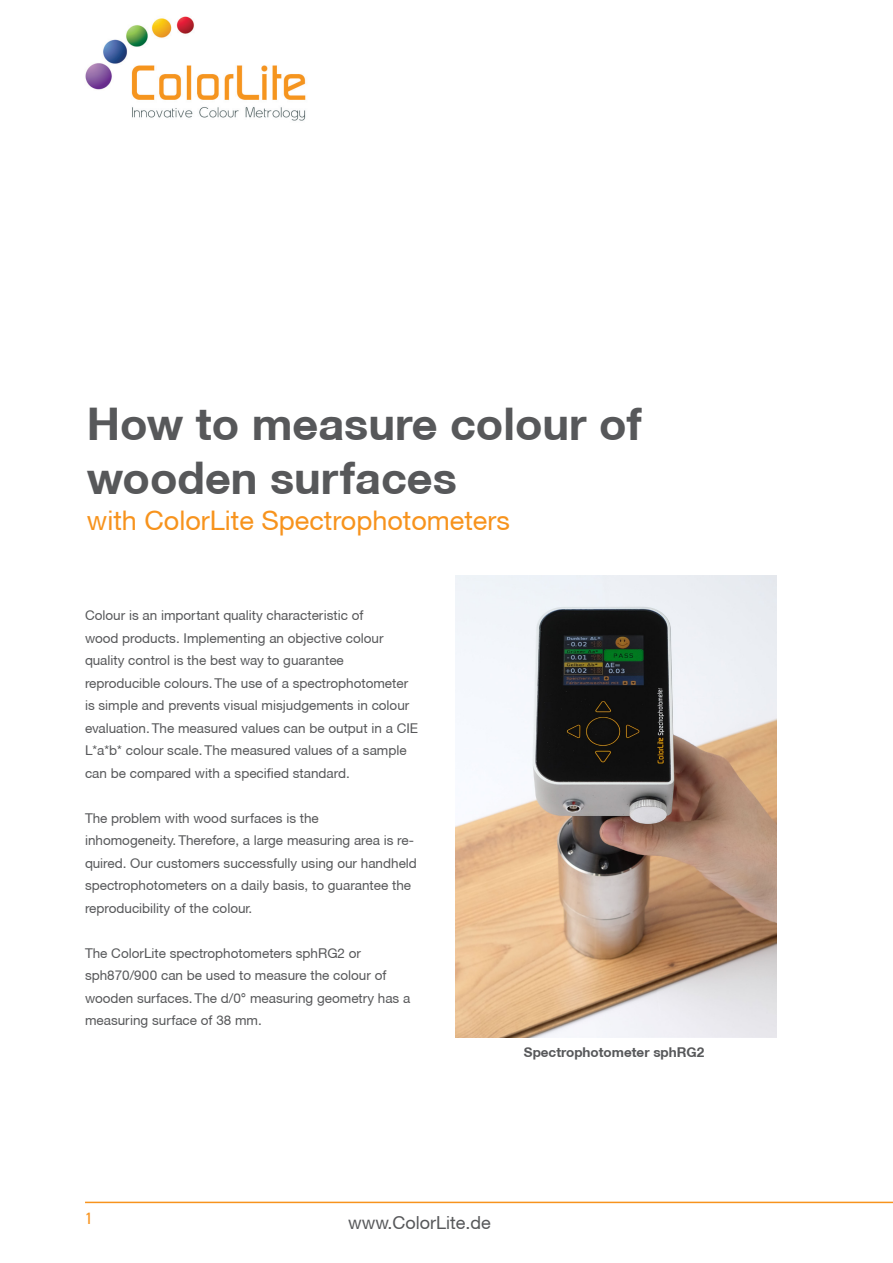
<style>
.page{position:relative;width:893px;height:1263px;background:#fff}
.page>*{position:absolute;margin:0;border:0;box-sizing:border-box;transform-origin:0 0}
.t1{font:700 45px/54px "Helvetica Neue CE";color:#57585a}
.t2{font:27px "Helvetica Neue CE";color:#f7931d}
.t3{font:18px "Helvetica Neue CE";color:#57585a}
.t4{font:condensed 16.5px "Univers";color:#f7931d}
.t5{font:13.5px/22.5px "Helvetica Neue CE";color:#57585a}
.t6{font:700 13.5px "Helvetica Neue CE";color:#57585a}
</style>
<div class="page">
<hr style="left:85px;top:1202px;width:808px;height:1px;background:#f7931d">
<img style="left:455px;top:575px;width:321px;height:462px">
<img style="left:85px;top:16px;width:221px;height:105px">
<h1 class="t1" style="left:87px;top:398px;width:556px">How to measure colour of wooden surfaces</h1>
<h2 class="t2" style="left:87px;top:504px;width:425px">with ColorLite Spectrophotometers</h2>
<p class="t5" style="left:85px;top:604px;width:335px">Colour is an important quality characteristic of<br>wood products. Implementing an objective colour quality control is the best way to guarantee reproducible colours. The use of a spectrophotometer is simple and prevents visual misjudgements in colour evaluation. The measured values can be output in a CIE L*a*b* colour scale. The measured values of a sample can be compared with a specified standard.</p>
<p class="t5" style="left:85px;top:807px;width:333px">The problem with wood surfaces is the<br>inhomogeneity. Therefore, a large measuring area is re&shy;quired. Our customers successfully using our handheld spectrophotometers on a daily basis, to guarantee the reproducibility of the colour.</p>
<p class="t5" style="left:85px;top:942px;width:327px">The ColorLite spectrophotometers sphRG2 or sph870/900 can be used to measure the colour of wooden surfaces. The d/0° measuring geometry has a measuring surface of 38 mm.</p>
<p class="t6" style="left:524px;top:1044px;width:182px">Spectrophotometer sphRG2</p>
<p class="t4" style="left:85px;top:1207px;width:9px">1</p>
<h3 class="t3" style="left:348px;top:1211px;width:144px">www.ColorLite.de</h3>
</div>
